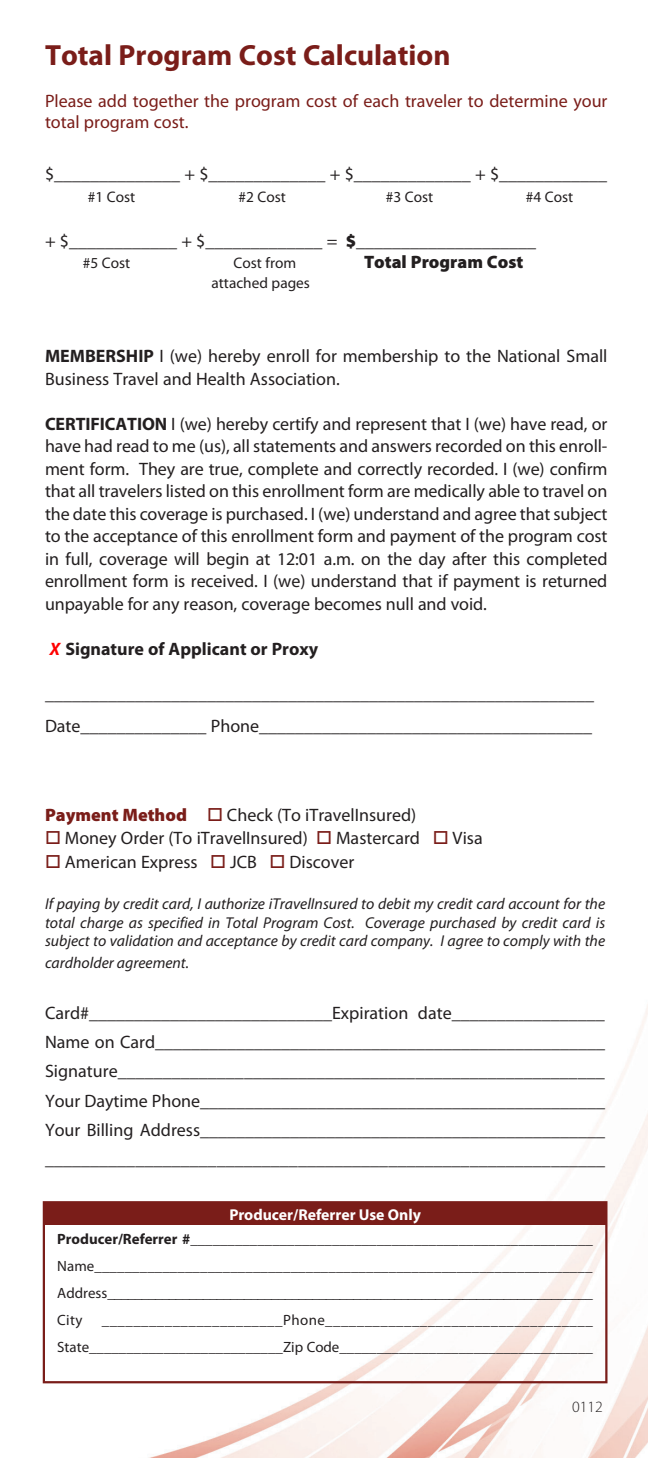
<style>
.page{position:relative;width:648px;height:1458px;background:#fff}
.page>*{position:absolute;margin:0;border:0;box-sizing:border-box;transform-origin:0 0}
.Body{font:700 29.25px "Myriad Pro";color:#7a1d19}
.Body-2{font:18px/22.5px "Myriad Pro";color:#231f20}
.Headers{font:18px "Myriad Pro";color:#231f20}
.Body-3{font:700 18px "Myriad Pro";color:#231f20}
.Headers-2{font:18px/21.6px "Myriad Pro";color:#7a1d19}
.Headers-3{font:900 18px "Myriad Pro";color:#231f20}
.Body-4{font:italic 15.75px/18.9px "Myriad Pro";color:#231f20;text-align:justify}
.t1{font:700 15.75px "Myriad Pro";color:#fff}
.t2{font:300 15.75px "Myriad Pro";color:#231f20}
.Headers-4{font:15.3px "Myriad Pro";color:#231f20}
.Body-5{font:14.85px "Myriad Pro";color:#231f20}
.s1{font-weight:900}
.s2{font-weight:700}
.s3{font-style:italic;color:#f00}
.s4{font-weight:900;color:#7a1d19}
.s5{color:#7a1d19}
</style>
<div class="page">
<img style="left:42px;top:1004px;width:606px;height:454px">
<div style="left:43px;top:1201px;width:565px;height:182px;border:2px solid #7a1d19"></div>
<div style="left:45px;top:1203px;width:560px;height:22px;background:#7a1d19"></div>
<p class="Body" style="left:45px;top:36px;width:407px">Total Program Cost Calculation</p>
<p class="Headers-2" style="left:45px;top:89px;width:564px">Please add together the program cost of each traveler to determine your total program cost.</p>
<p class="Headers" style="left:45px;top:163px;width:564px">$______________ + $_____________ + $_____________ + $____________</p>
<p class="Headers-4" style="left:88px;top:188px;width:49px">#1 Cost</p>
<p class="Headers-4" style="left:239px;top:188px;width:49px">#2 Cost</p>
<p class="Headers-4" style="left:386px;top:188px;width:49px">#3 Cost</p>
<p class="Headers-4" style="left:526px;top:188px;width:49px">#4 Cost</p>
<p class="Headers" style="left:45px;top:230px;width:493px">+ $____________ + $_____________ = <span class="s1">$____________________</span></p>
<p class="Headers-4" style="left:83px;top:253px;width:49px">#5 Cost</p>
<p class="Headers-4" style="left:234px;top:253px;width:64px">Cost from</p>
<p class="Headers-3" style="left:364px;top:251px;width:161px">Total Program Cost</p>
<p class="Headers-4" style="left:212px;top:273px;width:100px">attached pages</p>
<p class="Body-2" style="left:45px;top:345px;width:564px"><span class="s2">MEMBERSHIP</span> I (we) hereby enroll for membership to the National Small<br>Business Travel and Health Association.</p>
<p class="Body-2" style="left:45px;top:412px;width:564px;text-align:justify"><span class="s2">CERTIFICATION</span> I (we) hereby certify and represent that I (we) have read, or have had read to me (us), all statements and answers recorded on this enroll&shy;ment form. They are true, complete and correctly recorded. I (we) confirm that all travelers listed on this enrollment form are medically able to travel on the date this coverage is purchased. I (we) understand and agree that subject to the acceptance of this enrollment form and payment of the program cost in full, coverage will begin at 12:01 a.m. on the day after this completed enrollment form is received. I (we) understand that if payment is returned unpayable for any reason, coverage becomes null and void.</p>
<p class="Body-3" style="left:50px;top:637px;width:270px"><span class="s3">X</span> Signature of Applicant or Proxy</p>
<p class="Body-3" style="left:45px;top:682px;width:550px">_____________________________________________________________</p>
<p class="Body-2" style="left:45px;top:715px;width:549px">Date______________ Phone_____________________________________</p>
<p class="Body-2" style="left:45px;top:803px;width:373px"><span class="s4">Payment Method</span> <span class="s5">□</span> Check (To iTravelInsured)</p>
<p class="Body-2" style="left:45px;top:827px;width:439px"><span class="s5">□</span> Money Order (To iTravelInsured) <span class="s5">□</span> Mastercard <span class="s5">□</span> Visa</p>
<p class="Body-2" style="left:45px;top:851px;width:311px"><span class="s5">□</span> American Express <span class="s5">□</span> JCB <span class="s5">□</span> Discover</p>
<p class="Body-4" style="left:45px;top:894px;width:562px">If paying by credit card, I authorize iTravelInsured to debit my credit card account for the total charge as specified in Total Program Cost. Coverage purchased by credit card is subject to validation and acceptance by credit card company. I agree to comply with the</p>
<p class="Body-4" style="left:45px;top:953px;width:146px">cardholder agreement.</p>
<p class="Body-2" style="left:45px;top:1001px;width:561px">Card#___________________________Expiration date_________________</p>
<p class="Body-2" style="left:45px;top:1031px;width:562px">Name on Card__________________________________________________</p>
<p class="Body-2" style="left:45px;top:1060px;width:561px">Signature______________________________________________________</p>
<p class="Body-2" style="left:45px;top:1089px;width:562px">Your Daytime Phone_____________________________________________</p>
<p class="Body-2" style="left:45px;top:1118px;width:562px">Your Billing Address_____________________________________________</p>
<p class="Body-2" style="left:45px;top:1148px;width:562px">______________________________________________________________</p>
<p class="t1" style="left:229px;top:1205px;width:193px">Producer/Referrer Use Only</p>
<p class="Body-5" style="left:57px;top:1230px;width:537px"><span class="s2">Producer/Referrer #</span>______________________________________________________</p>
<p class="Body-5" style="left:57px;top:1257px;width:537px">Name__________________________________________________________________</p>
<p class="Body-5" style="left:57px;top:1284px;width:537px">Address_______________________________________________________________________</p>
<p class="Body-5" style="left:57px;top:1311px;width:27px">City</p>
<p class="Body-5" style="left:102px;top:1311px;width:492px">_______________________Phone__________________________________</p>
<p class="Body-5" style="left:57px;top:1338px;width:537px">State__________________________Zip Code__________________________________</p>
<p class="t2" style="left:572px;top:1398px;width:32px">0112</p>
</div>
